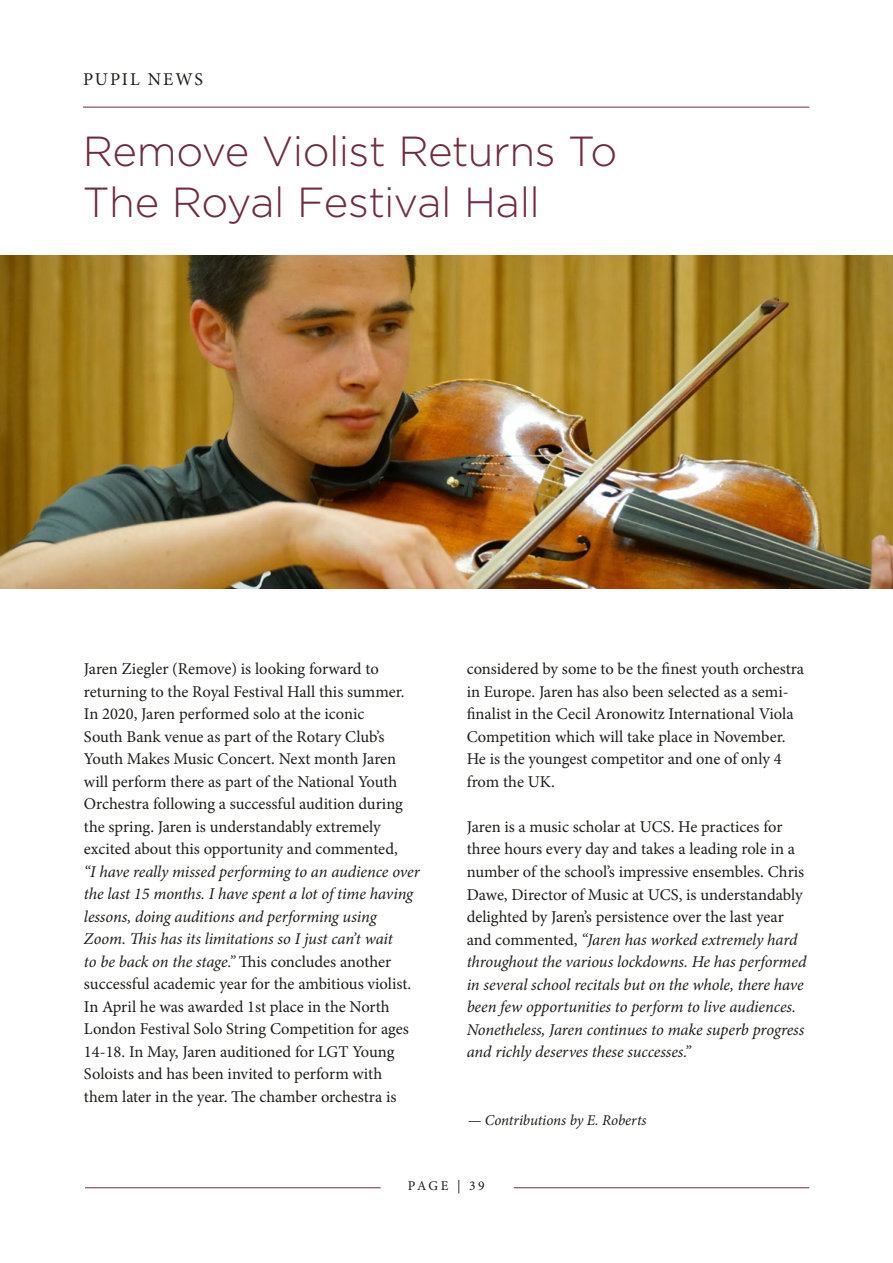
<style>
.page{position:relative;width:893px;height:1263px;background:#fff}
.page>*{position:absolute;margin:0;border:0;box-sizing:border-box;transform-origin:0 0}
.t1{font:300 42px/51px "Gotham";letter-spacing:-.015em;color:#6f2c3e}
.t2{font:18px "Minion Pro";letter-spacing:.105em;color:#1d1d1b}
.t3{font:16.5px/22.5px "Minion Pro";color:#1d1d1b}
.t4{font:italic 16.5px/22.5px "Minion Pro";letter-spacing:-.01em;color:#1d1d1b}
.t5{font:italic 15px "Minion Pro";letter-spacing:-.01em;color:#1d1d1b}
.t6{font:13.5px "Minion Pro";letter-spacing:.175em;color:#1d1d1b}
.s1{font-style:italic}
.s2{font-style:normal}
</style>
<div class="page">
<hr style="left:514px;top:1187px;width:295px;height:1px;background:#6f2c3e">
<hr style="left:85px;top:1187px;width:296px;height:1px;background:#6f2c3e">
<hr style="left:83px;top:107px;width:726px;height:1px;background:#6f2c3e">
<img style="left:0;top:255px;width:893px;height:334px">
<p class="t2" style="left:83px;top:68px;width:122px">PUPIL NEWS</p>
<h1 class="t1" style="left:83px;top:125px;width:536px">Remove Violist Returns To<br>The Royal Festival Hall</h1>
<p class="t3" style="left:84px;top:658px;width:322px">Jaren Ziegler (Remove) is looking forward to returning to the Royal Festival Hall this summer.<br>In 2020, Jaren performed solo at the iconic South Bank venue as part of the Rotary Club’s Youth Makes Music Concert. Next month Jaren will perform there as part of the National Youth Orchestra following a successful audition during the spring. Jaren is understandably extremely excited about this opportunity and commented,</p>
<p class="t3" style="left:84px;top:860px;width:337px"><span class="s1">“I have really missed performing to an audience over the last 15 months. I have spent a lot of time having lessons, doing auditions and performing using Zoom. This has its limitations so I just can’t wait<br>to be back on the stage.”</span> This concludes another successful academic year for the ambitious violist.<br>In April he was awarded 1st place in the North London Festival Solo String Competition for ages 14-18. In May, Jaren auditioned for LGT Young Soloists and has been invited to perform with them later in the year. The chamber orchestra is</p>
<p class="t3" style="left:467px;top:658px;width:339px">considered by some to be the finest youth orchestra in Europe. Jaren has also been selected as a semi&shy;finalist in the Cecil Aronowitz International Viola Competition which will take place in November.<br>He is the youngest competitor and one of only 4 from the UK.</p>
<p class="t4" style="left:467px;top:815px;width:341px"><span class="s2">Jaren is a music scholar at UCS. He practices for three hours every day and takes a leading role in a number of the school’s impressive ensembles. Chris Dawe, Director of Music at UCS, is understandably delighted by Jaren’s persistence over the last year and commented,</span> “Jaren has worked extremely hard throughout the various lockdowns. He has performed in several school recitals but on the whole, there have been few opportunities to perform to live audiences.<br>Nonetheless, Jaren continues to make superb progress and richly deserves these successes.”</p>
<p class="t5" style="left:468px;top:1109px;width:180px">— Contributions by E. Roberts</p>
<p class="t6" style="left:408px;top:1177px;width:78px">PAGE | 39</p>
</div>
